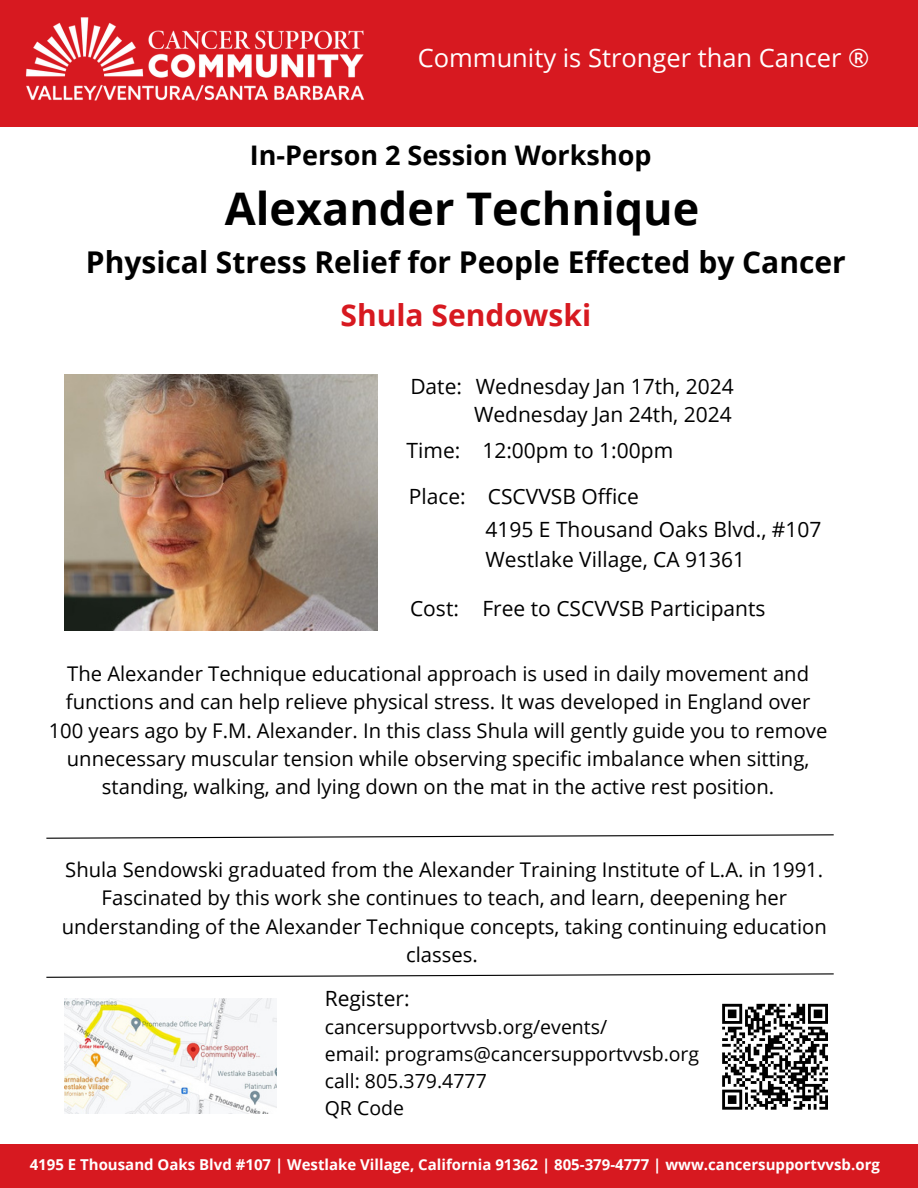
<style>
.page{position:relative;width:918px;height:1188px;background:#fff}
.page>*{position:absolute;margin:0;border:0;box-sizing:border-box;transform-origin:0 0}
.t1{font:700 45px "Open Sans";color:#000}
.t2{font:700 30px "Open Sans";color:#000}
.t3{font:700 30px "Open Sans";color:#d71920}
.t4{font:700 27px "Open Sans";color:#000}
.t5{font:25.5px "Open Sans";color:#fff}
.t6{font:21px "Open Sans";color:#000}
.t7{font:20.25px/28.2px "Open Sans";color:#000;text-align:center}
.t8{font:19.5px "Open Sans";color:#000}
.t9{font:700 15px "Open Sans";color:#fff}
</style>
<div class="page">
<svg style="left:46px;top:834px;width:788px;height:5px"></svg>
<div style="left:0;top:1145px;width:918px;height:43px;background:#d71920"></div>
<div style="left:0;top:0;width:918px;height:127px;background:#d71920"></div>
<img style="left:25px;top:17px;width:339px;height:84px">
<img style="left:65px;top:375px;width:312px;height:255px">
<svg style="left:46px;top:973px;width:788px;height:5px"></svg>
<img style="left:65px;top:998px;width:211px;height:116px">
<svg style="left:722px;top:1003px;width:106px;height:107px"></svg>
<p class="t5" style="left:418px;top:40px;width:453px">Community is Stronger than Cancer ®</p>
<p class="t4" style="left:250px;top:137px;width:403px">In-Person 2 Session Workshop</p>
<p class="t1" style="left:225px;top:177px;width:476px">Alexander Technique</p>
<p class="t2" style="left:86px;top:241px;width:762px">Physical Stress Relief for People Effected by Cancer</p>
<p class="t3" style="left:340px;top:294px;width:252px">Shula Sendowski</p>
<p class="t6" style="left:410px;top:371px;width:53px">Date:</p>
<p class="t6" style="left:407px;top:435px;width:55px">Time:</p>
<p class="t6" style="left:476px;top:371px;width:259px">Wednesday Jan 17th, 2024</p>
<p class="t6" style="left:474px;top:399px;width:259px">Wednesday Jan 24th, 2024</p>
<p class="t6" style="left:482px;top:435px;width:192px">12:00pm to 1:00pm</p>
<p class="t6" style="left:409px;top:481px;width:58px">Place:</p>
<p class="t6" style="left:488px;top:481px;width:153px">CSCVVSB Office</p>
<p class="t6" style="left:410px;top:593px;width:50px">Cost:</p>
<p class="t6" style="left:485px;top:515px;width:338px">4195 E Thousand Oaks Blvd., #107</p>
<p class="t6" style="left:485px;top:544px;width:261px">Westlake Village, CA 91361</p>
<p class="t6" style="left:482px;top:593px;width:285px">Free to CSCVVSB Participants</p>
<p class="t7" style="left:49px;top:659px;width:780px">The Alexander Technique educational approach is used in daily movement and functions and can help relieve physical stress. It was developed in England over 100 years ago by F.M. Alexander. In this class Shula will gently guide you to remove unnecessary muscular tension while observing specific imbalance when sitting, standing, walking, and lying down on the mat in the active rest position.</p>
<p class="t7" style="left:62px;top:855px;width:767px">Shula Sendowski graduated from the Alexander Training Institute of L.A. in 1991.<br>Fascinated by this work she continues to teach, and learn, deepening her understanding of the Alexander Technique concepts, taking continuing education classes.</p>
<p class="t6" style="left:325px;top:984px;width:86px">Register:</p>
<p class="t8" style="left:325px;top:1013px;width:284px">cancersupportvvsb.org/events/</p>
<p class="t8" style="left:325px;top:1040px;width:376px">email: programs@cancersupportvvsb.org</p>
<p class="t8" style="left:325px;top:1067px;width:164px">call: 805.379.4777</p>
<p class="t8" style="left:325px;top:1094px;width:81px">QR Code</p>
<p class="t9" style="left:30px;top:1154px;width:852px">4195 E Thousand Oaks Blvd #107 | Westlake Village, California 91362 | 805-379-4777 | www.cancersupportvvsb.org</p>
</div>
